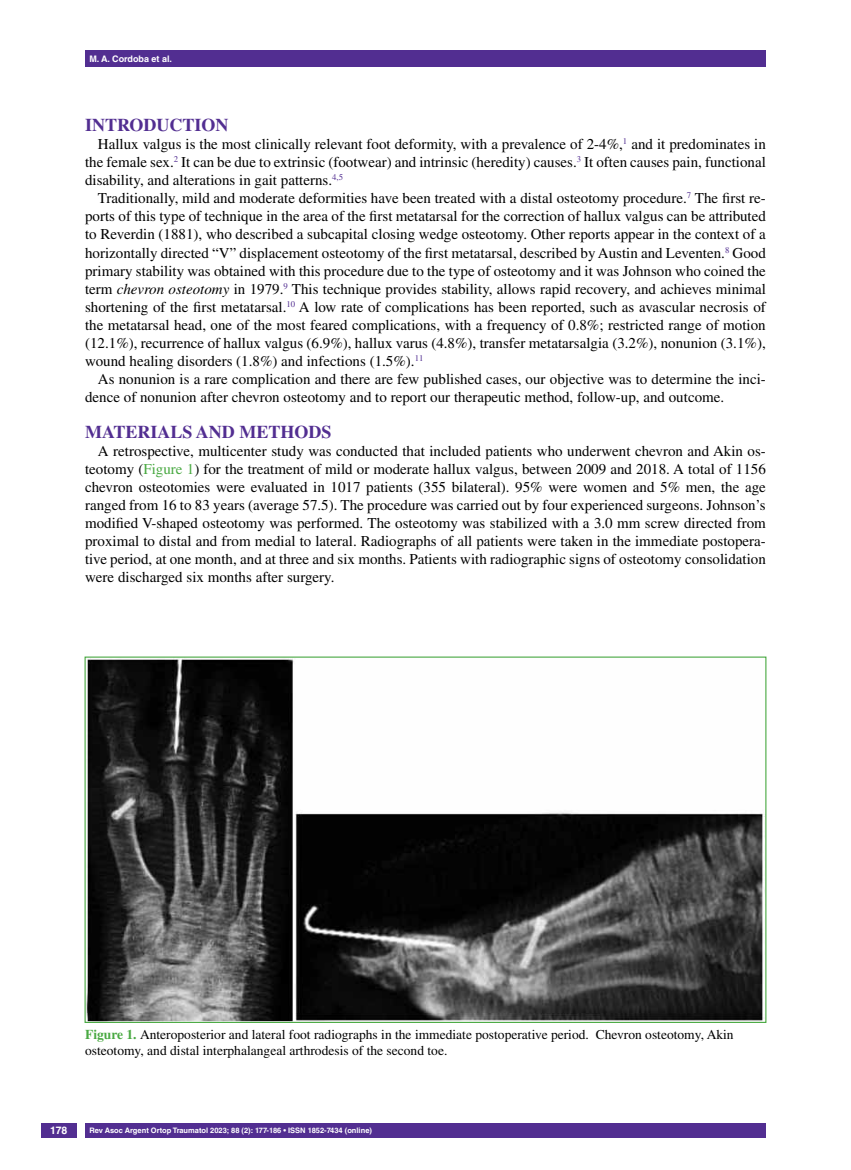
<style>
.page{position:relative;width:851px;height:1170px;background:#fff}
.page>*{position:absolute;margin:0;border:0;box-sizing:border-box;transform-origin:0 0}
.t1{font:700 18px "Times LT Std";color:#522e91}
.t2{font:15px/18px "Times LT Std";color:#000;text-align:justify}
.t3{font:13.5px/16.2px "Times LT Std";color:#000}
.t4{font:700 10.5px "Helvetica LT Std";color:#fff}
.t5{font:700 9px "Helvetica LT Std";color:#fff}
.t6{font:700 7.5px "Helvetica LT Std";color:#fff}
.s1{font-style:italic}
.s2{color:#49a942}
.s3{font-weight:700;color:#49a942}
</style>
<div class="page">
<div style="left:41px;top:1123px;width:36px;height:14px;background:#522e91"></div>
<div style="left:85px;top:50px;width:680px;height:17px;background:#522e91"></div>
<div style="left:85px;top:1123px;width:680px;height:14px;background:#522e91"></div>
<img style="left:86px;top:658px;width:677px;height:362px">
<p class="t5" style="left:89px;top:53px;width:84px">M. A. Cordoba et al.</p>
<p class="t1" style="left:85px;top:115px;width:145px">INTRODUCTION</p>
<p class="t2" style="left:85px;top:135px;width:682px;text-indent:13px">Hallux valgus is the most clinically relevant foot deformity, with a prevalence of 2-4%,<sup>1</sup> and it predominates in the female sex.<sup>2</sup> It can be due to extrinsic (footwear) and intrinsic (heredity) causes.<sup>3</sup> It often causes pain, functional disability, and alterations in gait patterns.<sup>4,5</sup></p>
<p class="t2" style="left:85px;top:189px;width:682px;text-indent:13px">Traditionally, mild and moderate deformities have been treated with a distal osteotomy procedure.<sup>7</sup> The first re&shy;ports of this type of technique in the area of the first metatarsal for the correction of hallux valgus can be attributed to Reverdin (1881), who described a subcapital closing wedge osteotomy. Other reports appear in the context of a horizontally directed “V” displacement osteotomy of the first metatarsal, described by Austin and Leventen.<sup>8</sup> Good primary stability was obtained with this procedure due to the type of osteotomy and it was Johnson who coined the term <span class="s1">chevron osteotomy</span> in 1979.<sup>9</sup> This technique provides stability, allows rapid recovery, and achieves minimal shortening of the first metatarsal.<sup>10</sup> A low rate of complications has been reported, such as avascular necrosis of the metatarsal head, one of the most feared complications, with a frequency of 0.8%; restricted range of motion (12.1%), recurrence of hallux valgus (6.9%), hallux varus (4.8%), transfer metatarsalgia (3.2%), nonunion (3.1%), wound healing disorders (1.8%) and infections (1.5%).<sup>11</sup></p>
<p class="t2" style="left:85px;top:369px;width:682px;text-indent:13px">As nonunion is a rare complication and there are few published cases, our objective was to determine the inci&shy;dence of nonunion after chevron osteotomy and to report our therapeutic method, follow-up, and outcome.</p>
<p class="t1" style="left:85px;top:421px;width:248px">MATERIALS AND METHODS</p>
<p class="t2" style="left:85px;top:441px;width:682px;text-indent:13px">A retrospective, multicenter study was conducted that included patients who underwent chevron and Akin os&shy;teotomy (<span class="s2">Figure 1</span>) for the treatment of mild or moderate hallux valgus, between 2009 and 2018. A total of 1156 chevron osteotomies were evaluated in 1017 patients (355 bilateral). 95% were women and 5% men, the age ranged from 16 to 83 years (average 57.5). The procedure was carried out by four experienced surgeons. Johnson’s modified V-shaped osteotomy was performed. The osteotomy was stabilized with a 3.0 mm screw directed from proximal to distal and from medial to lateral. Radiographs of all patients were taken in the immediate postopera&shy;tive period, at one month, and at three and six months. Patients with radiographic signs of osteotomy consolidation were discharged six months after surgery.</p>
<p class="t3" style="left:85px;top:1026px;width:650px"><span class="s3">Figure 1.</span> Anteroposterior and lateral foot radiographs in the immediate postoperative period. Chevron osteotomy, Akin osteotomy, and distal interphalangeal arthrodesis of the second toe.</p>
<p class="t4" style="left:50px;top:1124px;width:19px">178</p>
<p class="t6" style="left:90px;top:1125px;width:284px">Rev Asoc Argent Ortop Traumatol 2023; 88 (2): 177-186 • ISSN 1852-7434 (online)</p>
</div>
